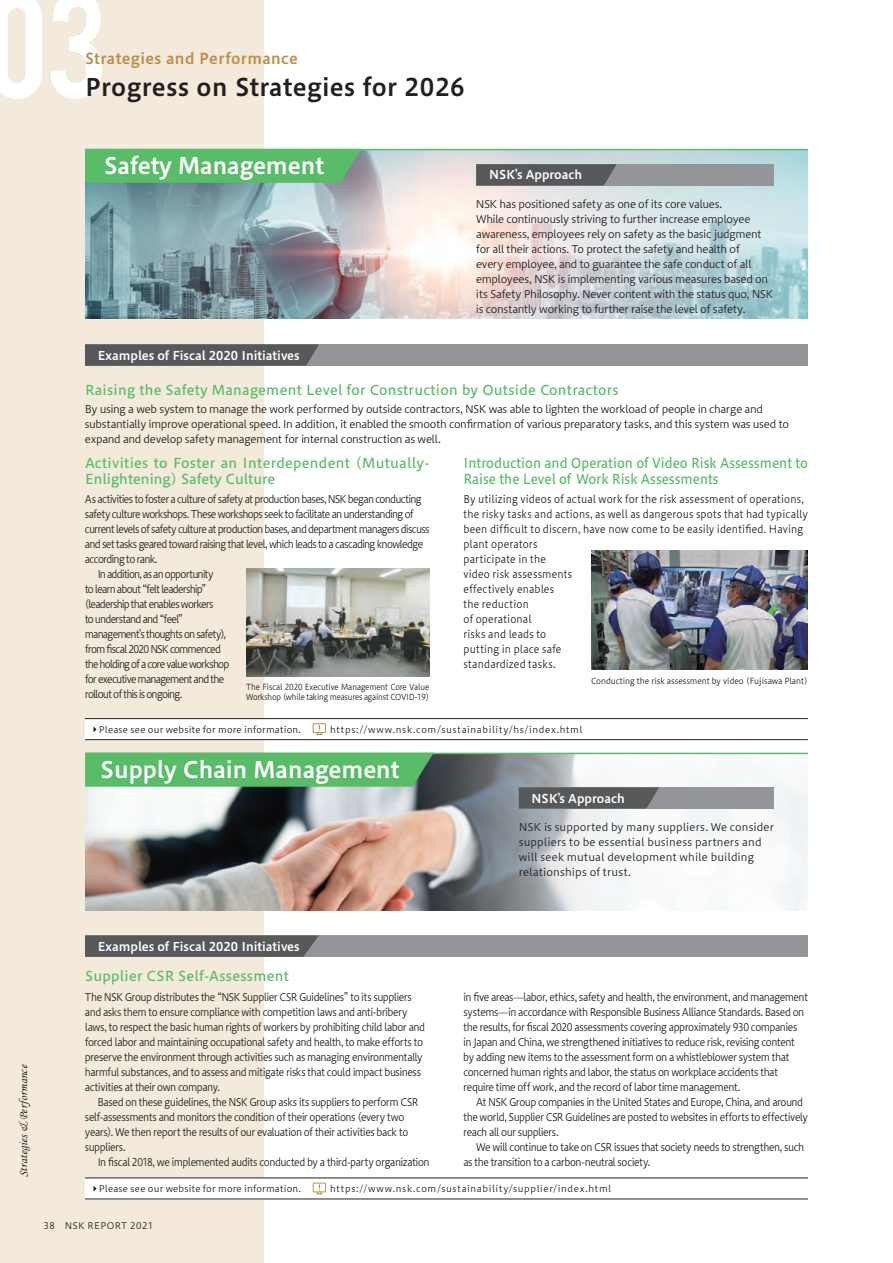
<style>
.page{position:relative;width:893px;height:1263px;background:#fff}
.page>*{position:absolute;margin:0;border:0;box-sizing:border-box;transform-origin:0 0}
.t1{font:24px "Hiragino UD Sans Std N W6";letter-spacing:.02em;color:#231f20}
.t2{font:22.5px "Hiragino UD Sans Std N W6";color:#fff}
.t3{font:15px "Hiragino UD Sans Std N W6";letter-spacing:.03em;color:#bc8e49}
.t4{font:13.5px/16.5px "Hiragino UD Sans Std N W5";letter-spacing:.02em;color:#59bc68}
.t5{font:13.5px/16.5px "Hiragino UD Sans Std N W5";color:#59bc68;scale:.93 1}
.t6{font:12px "Hiragino UD Sans Std N W6";color:#fff}
.t7{font:12px "Monotype Corsiva";color:#231f20}
.t8{font:10.5px/15px "Hiragino UD Sans Std N W3";letter-spacing:-.04em;color:#231f20;scale:.91 1}
.t9{font:10.5px/15px "Hiragino UD Sans Std N W3";letter-spacing:-.04em;color:#231f20}
.t10{font:10.5px/15px "Hiragino UD Sans Std N W3";letter-spacing:.015em;color:#231f20;scale:.92 1}
.t11{font:10.5px "Hiragino UD Sans Std N W3";letter-spacing:-.07em;color:#231f20;scale:.91 1}
.t12{font:10.5px/15px "Hiragino UD Sans Std N W3";letter-spacing:.01em;color:#231f20}
.t13{font:10.5px "Hiragino UD Sans Std N W3";letter-spacing:-.085em;color:#231f20;scale:.91 1}
.t14{font:10.5px "Hiragino UD Sans Std N W3";letter-spacing:-.08em;color:#231f20;scale:.91 1}
.t15{font:10.5px "Hiragino UD Sans Std N W3";letter-spacing:-.065em;color:#231f20;scale:.91 1}
.t16{font:10.5px "Hiragino UD Sans Std N W3";letter-spacing:-.075em;color:#231f20;scale:.91 1}
.t17{font:10.5px "Hiragino UD Sans Std N W3";letter-spacing:-.09em;color:#231f20;scale:.91 1}
.t18{font:9px "Hiragino UD Sans Std N W3";letter-spacing:.02em;color:#231f20}
.t19{font:9px "Hiragino UD Sans Std N W3";letter-spacing:.065em;color:#231f20}
.t20{font:9px "Hiragino UD Sans Std N W3";letter-spacing:.07em;color:#231f20}
.t21{font:9px "Hiragino UD Sans Std N W3";letter-spacing:.045em;color:#231f20}
.t22{font:8.25px/10.5px "Hiragino UD Sans Std N W3";letter-spacing:-.01em;color:#231f20;scale:.89 1}
.t23{font:8.25px "Hiragino UD Sans Std N W3";letter-spacing:-.01em;color:#231f20;scale:.94 1}
</style>
<div class="page">
<div style="left:0;top:0;width:264px;height:1263px;background:#f3eadb"></div>
<svg style="left:0;top:0;width:42px;height:99px"></svg>
<svg style="left:51px;top:0;width:51px;height:99px"></svg>
<div style="left:85px;top:1178px;width:723px;height:21px;background:#fff"></div>
<hr style="left:85px;top:1178px;width:723px;height:1px;background:#231f20">
<hr style="left:85px;top:1199px;width:723px;height:1px;background:#231f20">
<div style="left:85px;top:719px;width:723px;height:21px;background:#fff"></div>
<hr style="left:85px;top:718px;width:723px;height:1px;background:#231f20">
<hr style="left:85px;top:739px;width:723px;height:1px;background:#231f20">
<img style="left:85px;top:787px;width:308px;height:123px">
<svg style="left:393px;top:752px;width:415px;height:159px"></svg>
<img style="left:85px;top:150px;width:723px;height:169px">
<div style="left:476px;top:164px;width:298px;height:21px;background:#939598"></div>
<svg style="left:476px;top:164px;width:141px;height:21px;background:#5a5b5d"></svg>
<hr style="left:85px;top:149px;width:723px;height:1px;background:#59bc68">
<img style="left:591px;top:550px;width:217px;height:120px">
<img style="left:246px;top:569px;width:183px;height:107px">
<div style="left:85px;top:935px;width:723px;height:22px;background:#939598"></div>
<svg style="left:85px;top:935px;width:234px;height:22px;background:#5a5b5e"></svg>
<div style="left:519px;top:787px;width:255px;height:21px;background:#939598"></div>
<svg style="left:519px;top:787px;width:140px;height:21px;background:#5a5b5d"></svg>
<div style="left:85px;top:754px;width:349px;height:33px;background:#59bc68"></div>
<hr style="left:85px;top:753px;width:723px;height:1px;background:#59bc68">
<div style="left:85px;top:150px;width:276px;height:33px;background:#59bc68"></div>
<div style="left:85px;top:344px;width:723px;height:22px;background:#939598"></div>
<svg style="left:85px;top:344px;width:234px;height:22px;background:#5a5b5d"></svg>
<div style="left:313px;top:1183px;width:13px;height:9px;border:1px solid #bc8e49"></div>
<svg style="left:317px;top:1184px;width:5px;height:10px"></svg>
<div style="left:313px;top:723px;width:13px;height:10px;border:1px solid #bc8e49"></div>
<svg style="left:317px;top:725px;width:5px;height:10px"></svg>
<h3 class="t3" style="left:85px;top:47px;width:214px">Strategies and Performance</h3>
<h1 class="t1" style="left:85px;top:68px;width:381px">Progress on Strategies for 2026</h1>
<h2 class="t2" style="left:104px;top:149px;width:221px">Safety Management</h2>
<p class="t6" style="left:98px;top:346px;width:203px">Examples of Fiscal 2020 Initiatives</p>
<p class="t6" style="left:489px;top:166px;width:95px">NSK’s Approach</p>
<p class="t9" style="left:476px;top:195px;width:299px">NSK has positioned safety as one of its core values.<br>While continuously striving to further increase employee awareness, employees rely on safety as the basic judgment for all their actions. To protect the safety and health of<br>every employee, and to guarantee the safe conduct of all employees, NSK is implementing various measures based on its Safety Philosophy. Never content with the status quo, NSK is constantly working to further raise the level of safety.</p>
<p class="t4" style="left:85px;top:380px;width:535px">Raising the Safety Management Level for Construction by Outside Contractors</p>
<p class="t9" style="left:85px;top:401px;width:706px">By using a web system to manage the work performed by outside contractors, NSK was able to lighten the workload of people in charge and substantially improve operational speed. In addition, it enabled the smooth confirmation of various preparatory tasks, and this system was used to expand and develop safety management for internal construction as well.</p>
<p class="t4" style="left:85px;top:454px;width:346px">Activities to Foster an Interdependent (Mutually-<br>Enlightening) Safety Culture</p>
<p class="t11" style="left:85px;top:491px;width:372px">As activities to foster a culture of safety at production bases, NSK began conducting</p>
<p class="t15" style="left:85px;top:506px;width:363px">safety culture workshops. These workshops seek to facilitate an understanding of</p>
<p class="t11" style="left:85px;top:521px;width:380px">current levels of safety culture at production bases, and department managers discuss</p>
<p class="t11" style="left:85px;top:536px;width:373px">and set tasks geared toward raising that level, which leads to a cascading knowledge</p>
<p class="t16" style="left:85px;top:551px;width:81px">according to rank.</p>
<p class="t13" style="left:97px;top:566px;width:129px">In addition, as an opportunity</p>
<p class="t16" style="left:85px;top:581px;width:135px">to learn about “felt leadership”</p>
<p class="t14" style="left:85px;top:596px;width:143px">(leadership that enables workers</p>
<p class="t13" style="left:85px;top:611px;width:109px">to understand and “feel”</p>
<p class="t14" style="left:85px;top:626px;width:157px">management’s thoughts on safety),</p>
<p class="t14" style="left:85px;top:641px;width:151px">from fiscal 2020 NSK commenced</p>
<p class="t17" style="left:85px;top:656px;width:160px">the holding of a core value workshop</p>
<p class="t13" style="left:85px;top:671px;width:155px">for executive management and the</p>
<p class="t13" style="left:85px;top:686px;width:109px">rollout of this is ongoing.</p>
<p class="t22" style="left:246px;top:681px;width:207px">The Fiscal 2020 Executive Management Core Value<br>Workshop (while taking measures against COVID-19)</p>
<p class="t5" style="left:463px;top:454px;width:372px">Introduction and Operation of Video Risk Assessment to<br>Raise the Level of Work Risk Assessments</p>
<p class="t10" style="left:463px;top:491px;width:376px">By utilizing videos of actual work for the risk assessment of operations, the risky tasks and actions, as well as dangerous spots that had typically been difficult to discern, have now come to be easily identified. Having plant operators<br>participate in the<br>video risk assessments<br>effectively enables<br>the reduction<br>of operational<br>risks and leads to<br>putting in place safe<br>standardized tasks.</p>
<p class="t23" style="left:591px;top:674px;width:232px">Conducting the risk assessment by video (Fujisawa Plant)</p>
<p class="t18" style="left:99px;top:722px;width:204px">Please see our website for more information.</p>
<p class="t20" style="left:330px;top:722px;width:254px">https://www.nsk.com/sustainability/hs/index.html</p>
<h2 class="t2" style="left:101px;top:752px;width:300px">Supply Chain Management</h2>
<p class="t6" style="left:531px;top:789px;width:95px">NSK’s Approach</p>
<p class="t12" style="left:519px;top:818px;width:257px">NSK is supported by many suppliers. We consider suppliers to be essential business partners and will seek mutual development while building relationships of trust.</p>
<p class="t7" style="left:16px;top:1177px;width:114px;rotate:-90deg">Strategies &amp; Performance</p>
<p class="t6" style="left:98px;top:937px;width:203px">Examples of Fiscal 2020 Initiatives</p>
<p class="t4" style="left:85px;top:967px;width:205px">Supplier CSR Self-Assessment</p>
<p class="t8" style="left:85px;top:989px;width:375px">The NSK Group distributes the “NSK Supplier CSR Guidelines” to its suppliers and asks them to ensure compliance with competition laws and anti-bribery laws, to respect the basic human rights of workers by prohibiting child labor and forced labor and maintaining occupational safety and health, to make efforts to preserve the environment through activities such as managing environmentally harmful substances, and to assess and mitigate risks that could impact business activities at their own company.</p>
<p class="t8" style="left:85px;top:1094px;width:368px;text-indent:13px">Based on these guidelines, the NSK Group asks its suppliers to perform CSR self-assessments and monitors the condition of their operations (every two years). We then report the results of our evaluation of their activities back to suppliers.</p>
<p class="t8" style="left:97px;top:1154px;width:367px">In fiscal 2018, we implemented audits conducted by a third-party organization</p>
<p class="t8" style="left:463px;top:989px;width:380px">in five areas—labor, ethics, safety and health, the environment, and management systems—in accordance with Responsible Business Alliance Standards. Based on the results, for fiscal 2020 assessments covering approximately 930 companies in Japan and China, we strengthened initiatives to reduce risk, revising content by adding new items to the assessment form on a whistleblower system that concerned human rights and labor, the status on workplace accidents that require time off work, and the record of labor time management.</p>
<p class="t8" style="left:463px;top:1094px;width:380px;text-indent:13px">At NSK Group companies in the United States and Europe, China, and around the world, Supplier CSR Guidelines are posted to websites in efforts to effectively reach all our suppliers.</p>
<p class="t8" style="left:463px;top:1139px;width:376px;text-indent:13px">We will continue to take on CSR issues that society needs to strengthen, such as the transition to a carbon-neutral society.</p>
<p class="t18" style="left:99px;top:1182px;width:204px">Please see our website for more information.</p>
<p class="t19" style="left:330px;top:1182px;width:283px">https://www.nsk.com/sustainability/supplier/index.html</p>
<p class="t21" style="left:44px;top:1218px;width:111px">38 NSK REPORT 2021</p>
</div>
